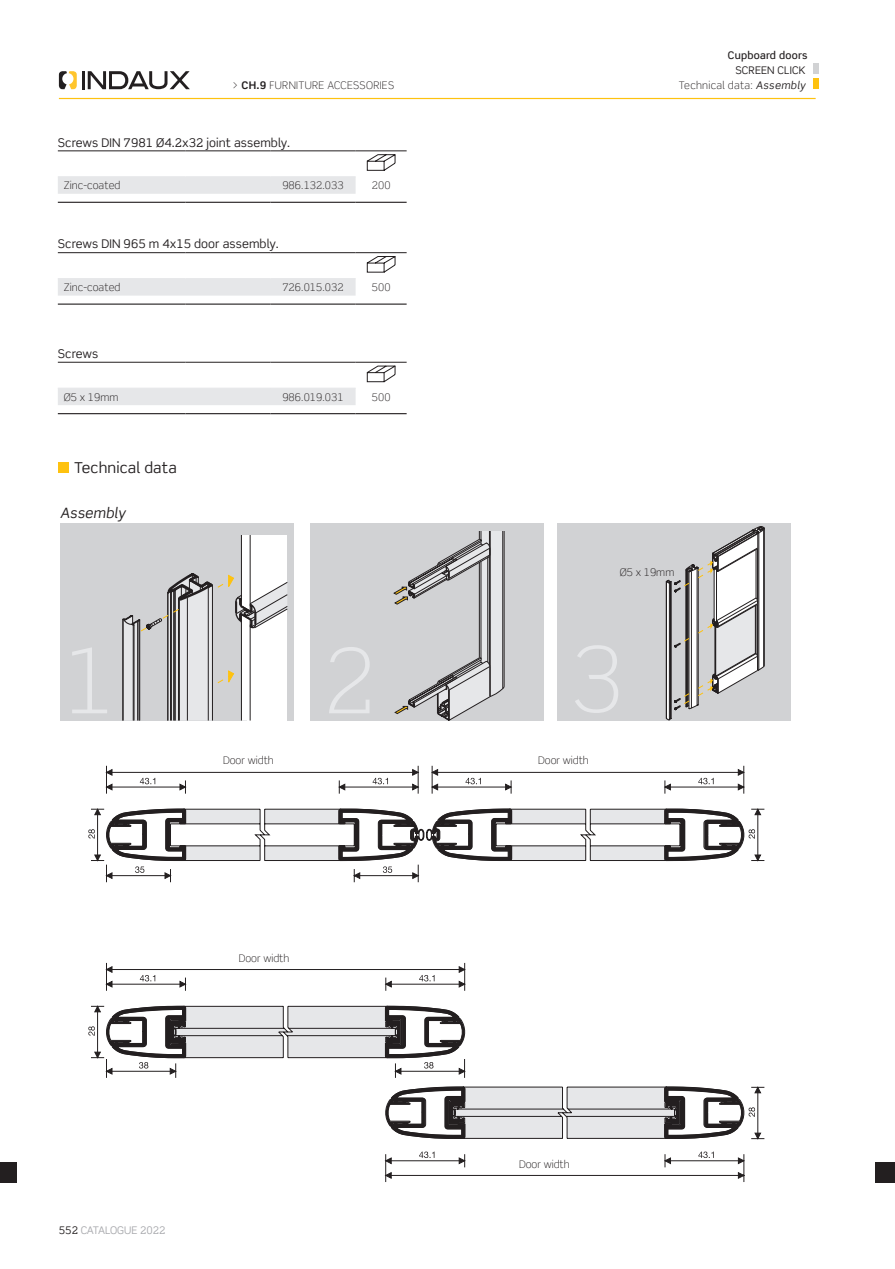
<style>
.page{position:relative;width:895px;height:1269px;background:#fff}
.page>*{position:absolute;margin:0;border:0;box-sizing:border-box;transform-origin:0 0}
.ind__PAGINA_CURSIVA{font:300 90px "Scene Pro";color:#e6e7e9}
.TITULU_2{font:15px "Scene Pro";letter-spacing:.01em;color:#231f20}
.TITULU_3{font:italic 14.25px "Scene Pro";letter-spacing:.01em;color:#231f20}
.tabl__TITULO{font:12px "Scene Pro";letter-spacing:.005em;color:#231f20}
.tabl__texto{font:300 10.5px "Scene Pro";letter-spacing:.01em;color:#231f20}
.cab__TITULU_2{font:300 10.5px "Scene Pro";letter-spacing:.03em;color:#231f20}
.descripción{font:300 10.5px "Scene Pro";color:#231f20}
.t1{font:10.5px "Scene Pro";color:#a8a9ad}
.cab__TITULU_Ø{font:500 10.5px "Scene Pro";letter-spacing:.02em;color:#231f20}
.cab__TITULU_1{font:10.5px "Scene Pro";letter-spacing:.01em;color:#231f20}
.s1{font-weight:700}
.s2{font-weight:400;font-style:italic}
.s3{color:#231f20}
</style>
<div class="page">
<div style="left:813px;top:63px;width:5px;height:11px;background:#d1d2d4"></div>
<div style="left:813px;top:78px;width:5px;height:10px;background:#fec210"></div>
<hr style="left:59px;top:98px;width:756px;height:1px;background:#fec210">
<svg style="left:59px;top:71px;width:18px;height:18px"></svg>
<hr style="left:82px;top:71px;width:3px;height:18px;background:#231f20">
<svg style="left:88px;top:71px;width:102px;height:18px"></svg>
<div style="left:60px;top:523px;width:234px;height:197px;background:#d1d2d4"></div>
<svg style="left:122px;top:535px;width:166px;height:185px"></svg>
<div style="left:309px;top:523px;width:234px;height:197px;background:#d1d2d4"></div>
<hr style="left:504px;top:531px;width:1px;height:155px;background:#231f20">
<svg style="left:393px;top:531px;width:111px;height:189px"></svg>
<div style="left:557px;top:523px;width:234px;height:197px;background:#d1d2d4"></div>
<svg style="left:665px;top:526px;width:100px;height:194px"></svg>
<div style="left:59px;top:462px;width:10px;height:11px;background:#fec210"></div>
<svg style="left:106px;top:765px;width:399px;height:29px"></svg>
<svg style="left:105px;top:783px;width:8px;height:7px"></svg>
<svg style="left:105px;top:768px;width:8px;height:8px"></svg>
<svg style="left:140px;top:777px;width:15px;height:7px"></svg>
<svg style="left:179px;top:768px;width:240px;height:26px"></svg>
<hr style="left:432px;top:786px;width:79px;height:1px;background:#231f20">
<hr style="left:432px;top:772px;width:311px;height:1px;background:#231f20">
<svg style="left:431px;top:765px;width:7px;height:28px"></svg>
<svg style="left:465px;top:777px;width:16px;height:7px"></svg>
<svg style="left:505px;top:765px;width:240px;height:29px"></svg>
<svg style="left:88px;top:808px;width:676px;height:74px"></svg>
<hr style="left:106px;top:983px;width:79px;height:1px;background:#231f20">
<hr style="left:106px;top:969px;width:358px;height:1px;background:#231f20">
<svg style="left:105px;top:962px;width:8px;height:28px"></svg>
<svg style="left:140px;top:975px;width:15px;height:6px"></svg>
<svg style="left:179px;top:962px;width:287px;height:29px"></svg>
<svg style="left:384px;top:1151px;width:361px;height:30px"></svg>
<svg style="left:385px;top:1086px;width:379px;height:53px"></svg>
<svg style="left:88px;top:1005px;width:378px;height:73px"></svg>
<div style="left:58px;top:177px;width:297px;height:17px;background:#e6e7e9"></div>
<hr style="left:58px;top:150px;width:127px;height:1px;background:#231f20">
<hr style="left:185px;top:150px;width:85px;height:1px;background:#231f20">
<hr style="left:270px;top:150px;width:85px;height:1px;background:#231f20">
<hr style="left:355px;top:150px;width:51px;height:1px;background:#231f20">
<hr style="left:58px;top:202px;width:127px;height:1px;background:#231f20">
<hr style="left:185px;top:202px;width:85px;height:1px;background:#231f20">
<hr style="left:270px;top:202px;width:85px;height:1px;background:#231f20">
<hr style="left:355px;top:202px;width:51px;height:1px;background:#231f20">
<hr style="left:58px;top:176px;width:127px;height:1px;background:#e6e7e9">
<hr style="left:185px;top:176px;width:85px;height:1px;background:#e6e7e9">
<hr style="left:270px;top:176px;width:85px;height:1px;background:#e6e7e9">
<svg style="left:367px;top:154px;width:28px;height:17px"></svg>
<div style="left:58px;top:279px;width:297px;height:16px;background:#e6e7e9"></div>
<hr style="left:58px;top:252px;width:127px;height:1px;background:#231f20">
<hr style="left:185px;top:252px;width:85px;height:1px;background:#231f20">
<hr style="left:270px;top:252px;width:85px;height:1px;background:#231f20">
<hr style="left:355px;top:252px;width:51px;height:1px;background:#231f20">
<hr style="left:58px;top:303px;width:127px;height:1px;background:#231f20">
<hr style="left:185px;top:303px;width:85px;height:1px;background:#231f20">
<hr style="left:270px;top:303px;width:85px;height:1px;background:#231f20">
<hr style="left:355px;top:303px;width:51px;height:1px;background:#231f20">
<hr style="left:58px;top:278px;width:127px;height:1px;background:#e6e7e9">
<hr style="left:185px;top:278px;width:85px;height:1px;background:#e6e7e9">
<hr style="left:270px;top:278px;width:85px;height:1px;background:#e6e7e9">
<svg style="left:367px;top:256px;width:28px;height:16px"></svg>
<div style="left:58px;top:389px;width:297px;height:16px;background:#e6e7e9"></div>
<hr style="left:58px;top:362px;width:127px;height:1px;background:#231f20">
<hr style="left:185px;top:362px;width:85px;height:1px;background:#231f20">
<hr style="left:270px;top:362px;width:85px;height:1px;background:#231f20">
<hr style="left:355px;top:362px;width:51px;height:1px;background:#231f20">
<hr style="left:58px;top:413px;width:127px;height:1px;background:#231f20">
<hr style="left:185px;top:413px;width:85px;height:1px;background:#231f20">
<hr style="left:270px;top:413px;width:85px;height:1px;background:#231f20">
<hr style="left:355px;top:413px;width:51px;height:1px;background:#231f20">
<hr style="left:58px;top:388px;width:127px;height:1px;background:#e6e7e9">
<hr style="left:185px;top:388px;width:85px;height:1px;background:#e6e7e9">
<hr style="left:270px;top:388px;width:85px;height:1px;background:#e6e7e9">
<svg style="left:367px;top:365px;width:28px;height:17px"></svg>
<div style="left:875px;top:1161px;width:20px;height:21px;background:#231f20"></div>
<div style="left:0;top:1161px;width:17px;height:21px;background:#231f20"></div>
<p class="cab__TITULU_2" style="left:232px;top:78px;width:163px">&gt; <span class="s1">CH.9</span> FURNITURE ACCESSORIES</p>
<p class="tabl__TITULO" style="left:58px;top:135px;width:234px">Screws DIN 7981 Ø4.2x32 joint assembly.</p>
<p class="tabl__texto" style="left:64px;top:179px;width:58px">Zinc-coated</p>
<p class="tabl__texto" style="left:282px;top:179px;width:63px">986.132.033</p>
<p class="tabl__texto" style="left:372px;top:179px;width:20px">200</p>
<p class="tabl__TITULO" style="left:58px;top:236px;width:222px">Screws DIN 965 m 4x15 door assembly.</p>
<p class="tabl__texto" style="left:64px;top:281px;width:58px">Zinc-coated</p>
<p class="tabl__texto" style="left:282px;top:281px;width:63px">726.015.032</p>
<p class="tabl__texto" style="left:372px;top:281px;width:20px">500</p>
<p class="tabl__TITULO" style="left:58px;top:346px;width:42px">Screws</p>
<p class="tabl__texto" style="left:64px;top:390px;width:56px">Ø5 x 19mm</p>
<p class="tabl__texto" style="left:282px;top:390px;width:63px">986.019.031</p>
<p class="tabl__texto" style="left:372px;top:390px;width:20px">500</p>
<p class="TITULU_2" style="left:74px;top:458px;width:104px">Technical data</p>
<p class="TITULU_3" style="left:60px;top:503px;width:67px">Assembly</p>
<p class="cab__TITULU_Ø" style="left:728px;top:49px;width:81px">Cupboard doors</p>
<p class="cab__TITULU_1" style="left:735px;top:64px;width:72px">SCREEN CLICK</p>
<p class="cab__TITULU_2" style="left:679px;top:79px;width:128px">Technical data: <span class="s2">Assembly</span></p>
<p class="tabl__texto" style="left:619px;top:566px;width:56px">Ø5 x 19mm</p>
<p class="ind__PAGINA_CURSIVA" style="left:63px;top:626px;width:55px">1</p>
<p class="ind__PAGINA_CURSIVA" style="left:323px;top:626px;width:55px">2</p>
<p class="ind__PAGINA_CURSIVA" style="left:570px;top:624px;width:55px">3</p>
<p class="descripción" style="left:223px;top:754px;width:52px">Door width</p>
<p class="descripción" style="left:538px;top:754px;width:52px">Door width</p>
<p class="descripción" style="left:239px;top:952px;width:52px">Door width</p>
<p class="t1" style="left:59px;top:1223px;width:108px"><span class="s3">552</span> CATALOGUE 2022</p>
<p class="descripción" style="left:519px;top:1157px;width:52px">Door width</p>
</div>
